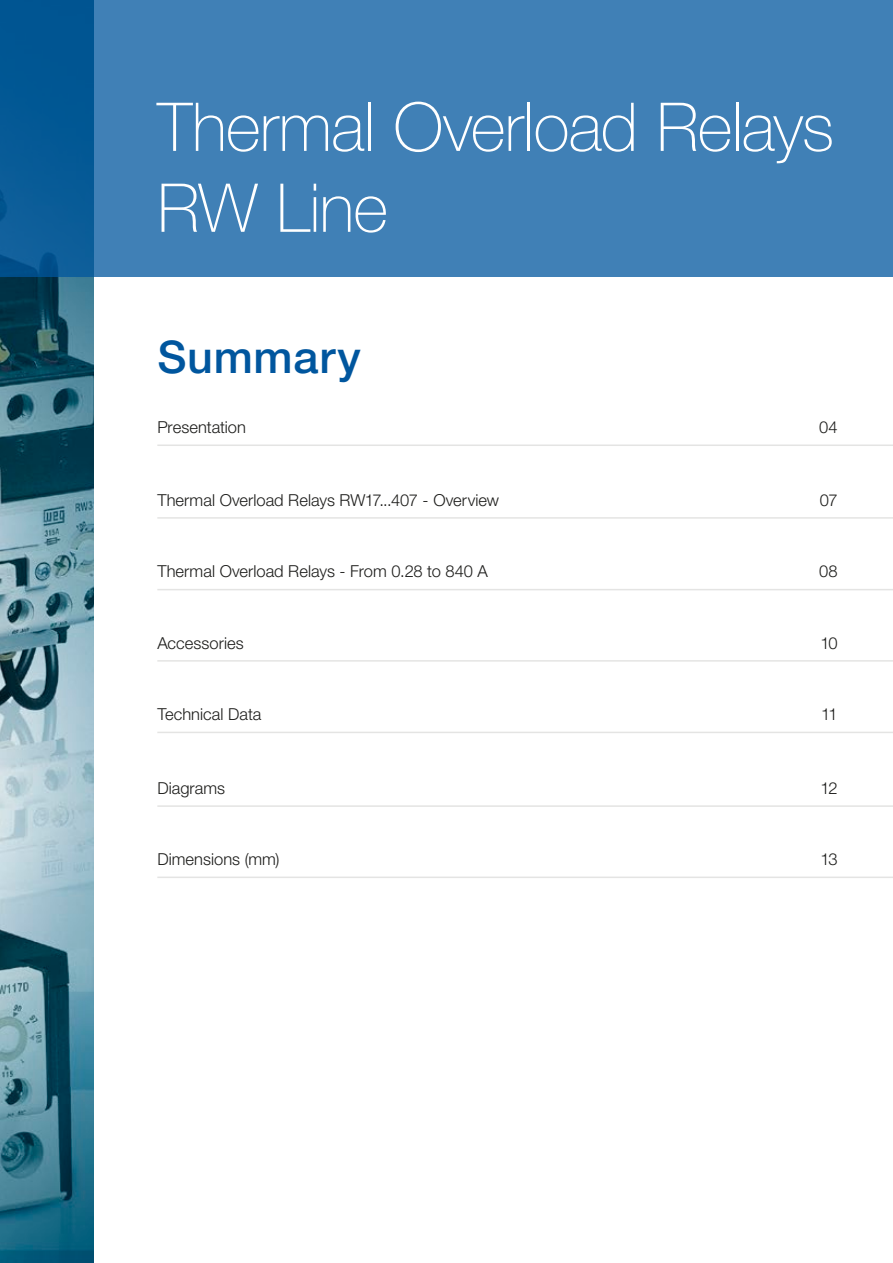
<style>
.page{position:relative;width:893px;height:1263px;background:#fff}
.page>*{position:absolute;margin:0;border:0;box-sizing:border-box;transform-origin:0 0}
.t1{font:100 67.35px/80.8px "Helvetica Neue LT Pro";letter-spacing:-.01em;color:#fff}
.t2{font:500 45px "Helvetica Neue LT Pro";letter-spacing:.015em;color:#00569e}
.t3{font:300 16.5px "Helvetica Neue LT Pro";color:#1d1d1b}
</style>
<div class="page">
<img style="left:0;top:276px;width:94px;height:987px">
<svg style="left:0;top:0;width:893px;height:276px;background:#397bb2"></svg>
<hr style="left:157px;top:517px;width:736px;height:2px;background:#e4e4e3">
<hr style="left:157px;top:444px;width:736px;height:2px;background:#e4e4e3">
<hr style="left:157px;top:589px;width:736px;height:1px;background:#e4e4e3">
<hr style="left:157px;top:660px;width:736px;height:2px;background:#e4e4e3">
<hr style="left:157px;top:732px;width:736px;height:1px;background:#e4e4e3">
<hr style="left:157px;top:805px;width:736px;height:2px;background:#e4e4e3">
<hr style="left:157px;top:876px;width:736px;height:2px;background:#e4e4e3">
<h1 class="t1" style="left:157px;top:86px;width:678px">Thermal Overload Relays<br>RW Line</h1>
<h2 class="t2" style="left:157px;top:330px;width:205px">Summary</h2>
<p class="t3" style="left:157px;top:417px;width:90px">Presentation</p>
<p class="t3" style="left:819px;top:417px;width:20px">04</p>
<p class="t3" style="left:157px;top:490px;width:343px">Thermal Overload Relays RW17...407 - Overview</p>
<p class="t3" style="left:820px;top:490px;width:19px">07</p>
<p class="t3" style="left:157px;top:561px;width:332px">Thermal Overload Relays - From 0.28 to 840 A</p>
<p class="t3" style="left:819px;top:561px;width:20px">08</p>
<p class="t3" style="left:157px;top:633px;width:88px">Accessories</p>
<p class="t3" style="left:820px;top:633px;width:19px">10</p>
<p class="t3" style="left:157px;top:704px;width:106px">Technical Data</p>
<p class="t3" style="left:821px;top:704px;width:18px">11</p>
<p class="t3" style="left:157px;top:778px;width:69px">Diagrams</p>
<p class="t3" style="left:821px;top:778px;width:19px">12</p>
<p class="t3" style="left:157px;top:849px;width:124px">Dimensions (mm)</p>
<p class="t3" style="left:820px;top:849px;width:19px">13</p>
</div>
